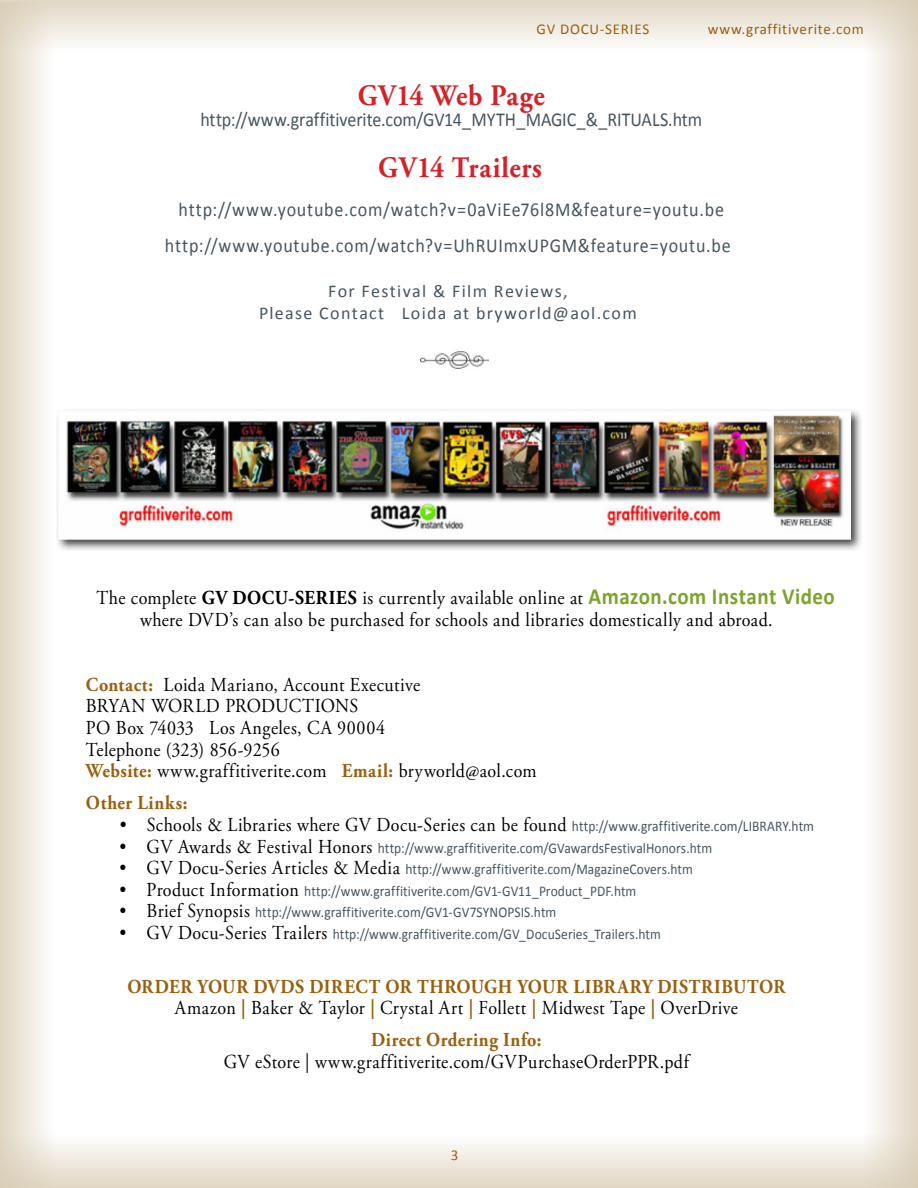
<style>
.page{position:relative;width:918px;height:1188px;background:#fff}
.page>*{position:absolute;margin:0;border:0;box-sizing:border-box;transform-origin:0 0}
.t1{font:700 29.7px "Adobe Garamond Pro";letter-spacing:.025em;color:#d2232a;scale:.91 1}
.t2{font:19.8px/21.6px "Adobe Garamond Pro";letter-spacing:.025em;color:#000;scale:.91 1}
.t3{font:700 19.8px/21.6px "Adobe Garamond Pro";letter-spacing:.03em;color:#9b5f0e;text-align:center;scale:.91 1}
.t4{font:19.8px/36px "Calibri";letter-spacing:.04em;color:#455560;text-align:center;scale:.91 1}
.t5{font:19.8px "Calibri";letter-spacing:-.005em;color:#455560;scale:.91 1}
.t6{font:18px/21.6px "Calibri";letter-spacing:.075em;color:#455560;text-align:center}
.t7{font:15px "Calibri";letter-spacing:.05em;color:#9b5f0e}
.t8{font:14.85px "Calibri";letter-spacing:.005em;color:#455560;scale:.91 1}
.s1{font-weight:700}
.s2{font-family:"Calibri";font-weight:700;font-size:23.1px;color:#7ba42a}
.s3{font-weight:700;color:#9b5f0e}
.s4{font-family:"Calibri";font-size:14.85px;color:#455560}
.s5{font-family:"Adobe Garamond Pro";font-size:19.8px;color:#000}
.s6{font-weight:400;color:#000}
</style>
<div class="page">
<svg style="left:0;top:0;width:864px;height:44px;background:#ece7dc"></svg>
<svg style="left:0;top:52px;width:46px;height:1082px;background:#ece6da"></svg>
<img style="left:0;top:2px;width:54px;height:50px">
<div style="left:864px;top:52px;width:54px;height:1082px;background:linear-gradient(to right,#fff,#e1d7c5)"></div>
<div style="left:54px;top:1134px;width:810px;height:54px;background:linear-gradient(to bottom,#fff,#e1d7c5)"></div>
<img style="left:57px;top:410px;width:804px;height:140px">
<img style="left:59px;top:411px;width:791px;height:128px">
<img style="left:421px;top:351px;width:67px;height:18px">
<p class="t7" style="left:537px;top:20px;width:114px">GV DOCU-SERIES</p>
<p class="t7" style="left:708px;top:20px;width:157px">www.graffitiverite.com</p>
<h1 class="t1" style="left:358px;top:78px;width:207px">GV14 Web Page</h1>
<p class="t5" style="left:200px;top:107px;width:553px">http://www.graffitiverite.com/GV14_MYTH_MAGIC_&amp;_RITUALS.htm</p>
<h1 class="t1" style="left:378px;top:150px;width:181px">GV14 Trailers</h1>
<p class="t4" style="left:165px;top:192px;width:623px">http://www.youtube.com/watch?v=0aViEe76l8M&amp;feature=youtu.be http://www.youtube.com/watch?v=UhRUImxUPGM&amp;feature=youtu.be</p>
<p class="t6" style="left:259px;top:281px;width:379px">For Festival &amp; Film Reviews,<br>Please Contact Loida at bryworld@aol.com</p>
<p class="t2" style="left:140px;top:588px;width:765px;text-indent:-44px">The complete <span class="s1">GV DOCU-SERIES</span> is currently available online at <span class="s2">Amazon.com Instant Video </span>where DVD’s can also be purchased for schools and libraries domestically and abroad.</p>
<p class="t2" style="left:86px;top:674px;width:497px"><span class="s3">Contact:</span> Loida Mariano, Account Executive<br>BRYAN WORLD PRODUCTIONS<br>PO Box 74033 Los Angeles, CA 90004<br>Telephone (323) 856-9256<br><span class="s3">Website:</span> www.graffitiverite.com <span class="s3">Email:</span> bryworld@aol.com</p>
<p class="t3" style="left:86px;top:793px;width:113px">Other Links:</p>
<p class="t2" style="left:120px;top:815px;width:765px">• Schools &amp; Libraries where GV Docu-Series can be found <span class="s4">http://www.graffitiverite.com/LIBRARY.htm</span></p>
<p class="t8" style="left:120px;top:838px;width:653px"><span class="s5">• GV Awards &amp; Festival Honors</span> http://www.graffitiverite.com/GVawardsFestivalHonors.htm</p>
<p class="t8" style="left:120px;top:860px;width:631px"><span class="s5">• GV Docu-Series Articles &amp; Media</span> http://www.graffitiverite.com/MagazineCovers.htm</p>
<p class="t8" style="left:120px;top:882px;width:569px"><span class="s5">• Product Information</span> http://www.graffitiverite.com/GV1-GV11_Product_PDF.htm</p>
<p class="t8" style="left:120px;top:903px;width:481px"><span class="s5">• Brief Synopsis</span> http://www.graffitiverite.com/GV1-GV7SYNOPSIS.htm</p>
<p class="t8" style="left:120px;top:925px;width:596px"><span class="s5">• GV Docu-Series Trailers</span> http://www.graffitiverite.com/GV_DocuSeries_Trailers.htm</p>
<p class="t3" style="left:127px;top:976px;width:725px">ORDER YOUR DVDS DIRECT OR THROUGH YOUR LIBRARY DISTRIBUTOR<br><span class="s6">Amazon</span> | <span class="s6">Baker &amp; Taylor</span> | <span class="s6">Crystal Art</span> | <span class="s6">Follett</span> | <span class="s6">Midwest Tape</span> | <span class="s6">OverDrive</span></p>
<p class="t3" style="left:371px;top:1030px;width:189px">Direct Ordering Info:</p>
<p class="t2" style="left:224px;top:1052px;width:513px">GV eStore | www.graffitiverite.com/GVPurchaseOrderPPR.pdf</p>
<p class="t7" style="left:451px;top:1146px;width:9px">3</p>
</div>
